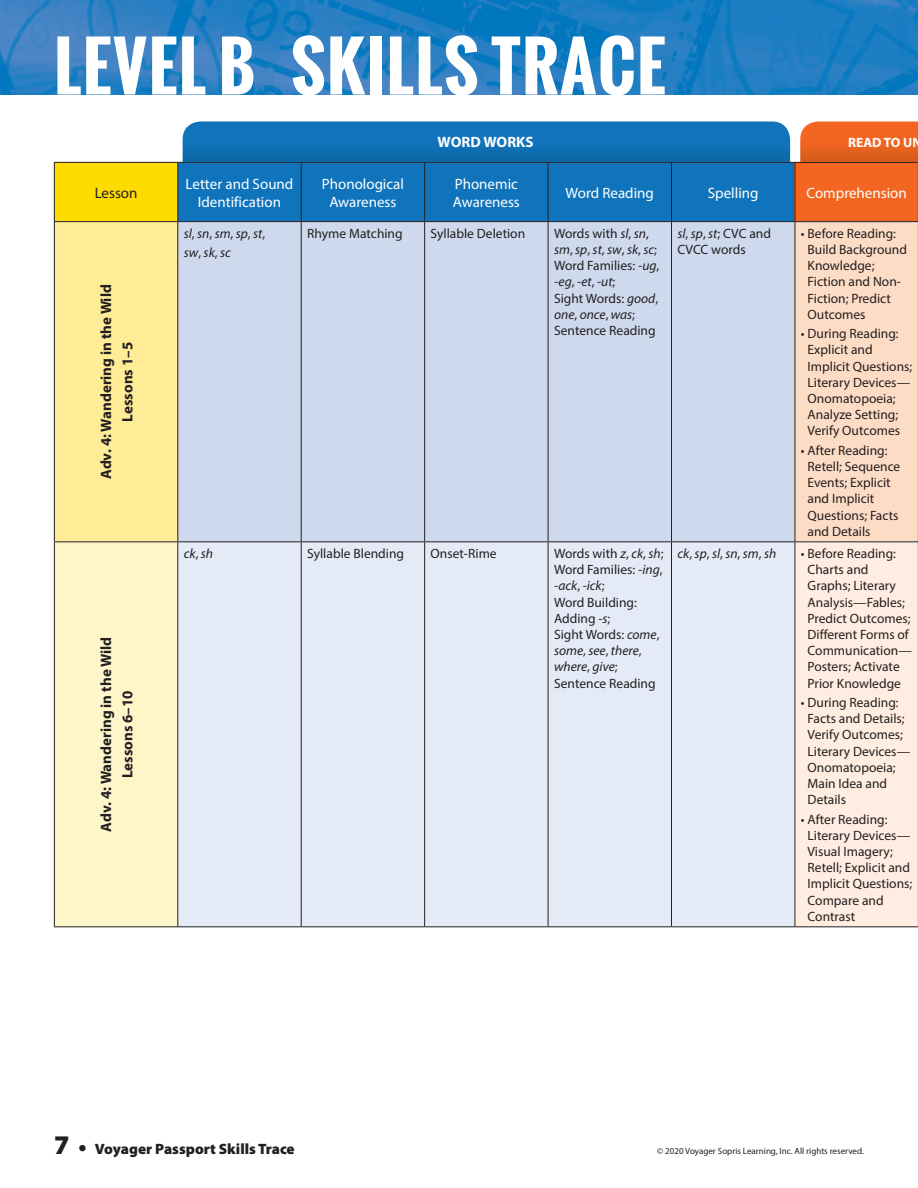
<style>
.page{position:relative;width:918px;height:1188px;background:#fff}
.page>*{position:absolute;margin:0;border:0;box-sizing:border-box;transform-origin:0 0}
.t1{font:700 66px "Oswald";letter-spacing:.02em;color:#fff}
.t2{font:15px/18px "Myriad Pro";color:#fff;text-align:center}
.t3{font:700 15px/21.3px "Myriad Pro";color:#231f20;text-align:center}
.t4{font:900 15px "Myriad Pro";color:#231f20}
.t5{font:700 15px "Myriad Pro";color:#fff}
.t6{font:15px "Myriad Pro";color:#231f20}
.t7{font:13.5px/16.2px "Myriad Pro";color:#231f20}
.t8{font:italic 13.5px/19.5px "Myriad Pro";color:#231f20}
.t9{font:700 13.5px "Myriad Pro";color:#fff}
.t10{font:9px "Myriad Pro";color:#231f20}
.s1{font-style:normal}
.s2{font-style:italic}
.s3{font-size:27px}
.s4{font-size:22.5px}
</style>
<div class="page">
<img style="left:0;top:0;width:918px;height:94px">
<div style="left:54px;top:162px;width:124px;height:60px;background:#ffdc01"></div>
<div style="left:54px;top:222px;width:124px;height:320px;background:#ffec96"></div>
<div style="left:178px;top:222px;width:617px;height:319px;background:#cfd9ed"></div>
<div style="left:795px;top:222px;width:123px;height:320px;background:#fddcc5"></div>
<div style="left:54px;top:542px;width:124px;height:385px;background:#fef5c9"></div>
<div style="left:178px;top:542px;width:617px;height:384px;background:#e5ebf6"></div>
<div style="left:795px;top:542px;width:123px;height:385px;background:#feede0"></div>
<hr style="left:54px;top:222px;width:1px;height:319px;background:#231f20">
<hr style="left:177px;top:222px;width:1px;height:319px;background:#231f20">
<hr style="left:301px;top:222px;width:1px;height:319px;background:#231f20">
<hr style="left:424px;top:222px;width:1px;height:319px;background:#231f20">
<hr style="left:548px;top:222px;width:1px;height:319px;background:#231f20">
<hr style="left:671px;top:222px;width:1px;height:319px;background:#231f20">
<hr style="left:795px;top:222px;width:1px;height:319px;background:#231f20">
<hr style="left:917px;top:222px;width:1px;height:319px;background:#231f20">
<hr style="left:54px;top:541px;width:124px;height:1px;background:#231f20">
<hr style="left:54px;top:542px;width:1px;height:384px;background:#231f20">
<hr style="left:178px;top:541px;width:123px;height:1px;background:#231f20">
<hr style="left:177px;top:542px;width:1px;height:384px;background:#231f20">
<hr style="left:301px;top:541px;width:124px;height:1px;background:#231f20">
<hr style="left:301px;top:542px;width:1px;height:384px;background:#231f20">
<hr style="left:425px;top:541px;width:123px;height:1px;background:#231f20">
<hr style="left:424px;top:542px;width:1px;height:384px;background:#231f20">
<hr style="left:548px;top:541px;width:124px;height:1px;background:#231f20">
<hr style="left:548px;top:542px;width:1px;height:384px;background:#231f20">
<hr style="left:672px;top:541px;width:123px;height:1px;background:#231f20">
<hr style="left:671px;top:542px;width:1px;height:384px;background:#231f20">
<hr style="left:795px;top:541px;width:123px;height:1px;background:#231f20">
<hr style="left:795px;top:542px;width:1px;height:384px;background:#231f20">
<hr style="left:917px;top:542px;width:1px;height:384px;background:#231f20">
<hr style="left:54px;top:926px;width:124px;height:1px;background:#231f20">
<hr style="left:178px;top:926px;width:123px;height:1px;background:#231f20">
<hr style="left:301px;top:926px;width:124px;height:1px;background:#231f20">
<hr style="left:425px;top:926px;width:123px;height:1px;background:#231f20">
<hr style="left:548px;top:926px;width:124px;height:1px;background:#231f20">
<hr style="left:672px;top:926px;width:123px;height:1px;background:#231f20">
<hr style="left:795px;top:926px;width:123px;height:1px;background:#231f20">
<hr style="left:54px;top:162px;width:124px;height:1px;background:#231f20">
<hr style="left:54px;top:163px;width:1px;height:58px;background:#231f20">
<hr style="left:177px;top:163px;width:1px;height:58px;background:#231f20">
<hr style="left:54px;top:221px;width:124px;height:1px;background:#231f20">
<svg style="left:178px;top:122px;width:740px;height:100px;background:#36709e"></svg>
<h1 class="t1" style="left:54px;top:17px;width:613px">LEVEL B SKILLS TRACE</h1>
<p class="t5" style="left:438px;top:133px;width:97px">WORD WORKS</p>
<p class="t9" style="left:848px;top:133px;width:75px">READ TO UN</p>
<p class="t6" style="left:95px;top:183px;width:44px">Lesson</p>
<p class="t2" style="left:186px;top:174px;width:109px">Letter and Sound<br>Identification</p>
<p class="t2" style="left:322px;top:174px;width:84px">Phonological<br>Awareness</p>
<p class="t2" style="left:453px;top:174px;width:69px;text-align:left">Phonemic<br>Awareness</p>
<p class="t2" style="left:566px;top:183px;width:90px">Word Reading</p>
<p class="t2" style="left:708px;top:183px;width:52px">Spelling</p>
<p class="t2" style="left:807px;top:183px;width:102px">Comprehension</p>
<p class="t3" style="left:95px;top:479px;width:196px;rotate:-90deg">Adv. 4: Wandering in the Wild<br>Lessons 1–5</p>
<p class="t3" style="left:95px;top:832px;width:196px;rotate:-90deg">Adv. 4: Wandering in the Wild<br>Lessons 6–10</p>
<p class="t8" style="left:184px;top:223px;width:83px">sl<span class="s1">,</span> sn<span class="s1">,</span> sm<span class="s1">,</span> sp<span class="s1">,</span> st<span class="s1">, </span>sw<span class="s1">,</span> sk<span class="s1">,</span> sc</p>
<p class="t7" style="left:307px;top:225px;width:97px">Rhyme Matching</p>
<p class="t7" style="left:431px;top:225px;width:96px">Syllable Deletion</p>
<p class="t7" style="left:554px;top:225px;width:107px">Words with <span class="s2">sl</span>, <span class="s2">sn</span>, <span class="s2">sm</span>, <span class="s2">sp</span>, <span class="s2">st</span>, <span class="s2">sw</span>, <span class="s2">sk</span>, <span class="s2">sc</span>;<br>Word Families: <span class="s2">-ug</span>, <span class="s2">-eg</span>, <span class="s2">-et</span>, <span class="s2">-ut</span>;<br>Sight Words: <span class="s2">good</span>, <span class="s2">one</span>, <span class="s2">once</span>, <span class="s2">was</span>;<br>Sentence Reading</p>
<p class="t7" style="left:678px;top:225px;width:95px"><span class="s2">sl</span>, <span class="s2">sp</span>, <span class="s2">st</span>; CVC and<br>CVCC words</p>
<p class="t7" style="left:808px;top:225px;width:101px;text-indent:-7px">• Before Reading:<br>Build Background<br>Knowledge;<br>Fiction and Non-<br>Fiction; Predict<br>Outcomes</p>
<p class="t7" style="left:808px;top:325px;width:106px;text-indent:-7px">• During Reading:<br>Explicit and<br>Implicit Questions;<br>Literary Devices—<br>Onomatopoeia;<br>Analyze Setting;<br>Verify Outcomes</p>
<p class="t7" style="left:808px;top:442px;width:94px;text-indent:-7px">• After Reading:<br>Retell; Sequence<br>Events; Explicit and Implicit<br>Questions; Facts and Details</p>
<p class="t8" style="left:184px;top:543px;width:31px">ck<span class="s1">,</span> sh</p>
<p class="t7" style="left:307px;top:545px;width:98px">Syllable Blending</p>
<p class="t7" style="left:431px;top:545px;width:68px">Onset-Rime</p>
<p class="t7" style="left:554px;top:545px;width:111px">Words with <span class="s2">z</span>, <span class="s2">ck</span>, <span class="s2">sh</span>;<br>Word Families: <span class="s2">-ing</span>, <span class="s2">-ack</span>, <span class="s2">-ick</span>;<br>Word Building:<br>Adding <span class="s2">-s</span>;<br>Sight Words: <span class="s2">come</span>, <span class="s2">some</span>, <span class="s2">see</span>, <span class="s2">there</span>, <span class="s2">where</span>, <span class="s2">give</span>;<br>Sentence Reading</p>
<p class="t8" style="left:678px;top:543px;width:100px">ck<span class="s1">,</span> sp<span class="s1">,</span> sl<span class="s1">,</span> sn<span class="s1">,</span> sm<span class="s1">,</span> sh</p>
<p class="t7" style="left:808px;top:545px;width:106px;text-indent:-7px">• Before Reading:<br>Charts and<br>Graphs; Literary<br>Analysis—Fables;<br>Predict Outcomes;<br>Different Forms of<br>Communication—<br>Posters; Activate<br>Prior Knowledge</p>
<p class="t7" style="left:808px;top:694px;width:104px;text-indent:-7px">• During Reading:<br>Facts and Details;<br>Verify Outcomes;<br>Literary Devices—<br>Onomatopoeia;<br>Main Idea and<br>Details</p>
<p class="t7" style="left:808px;top:811px;width:106px;text-indent:-7px">• After Reading:<br>Literary Devices—<br>Visual Imagery;<br>Retell; Explicit and<br>Implicit Questions;<br>Compare and<br>Contrast</p>
<p class="t4" style="left:54px;top:1141px;width:242px"><span class="s3">7</span> <span class="s4">•</span> Voyager Passport Skills Trace</p>
<p class="t10" style="left:657px;top:1146px;width:208px">© 2020 Voyager Sopris Learning, Inc. All rights reserved.</p>
</div>
